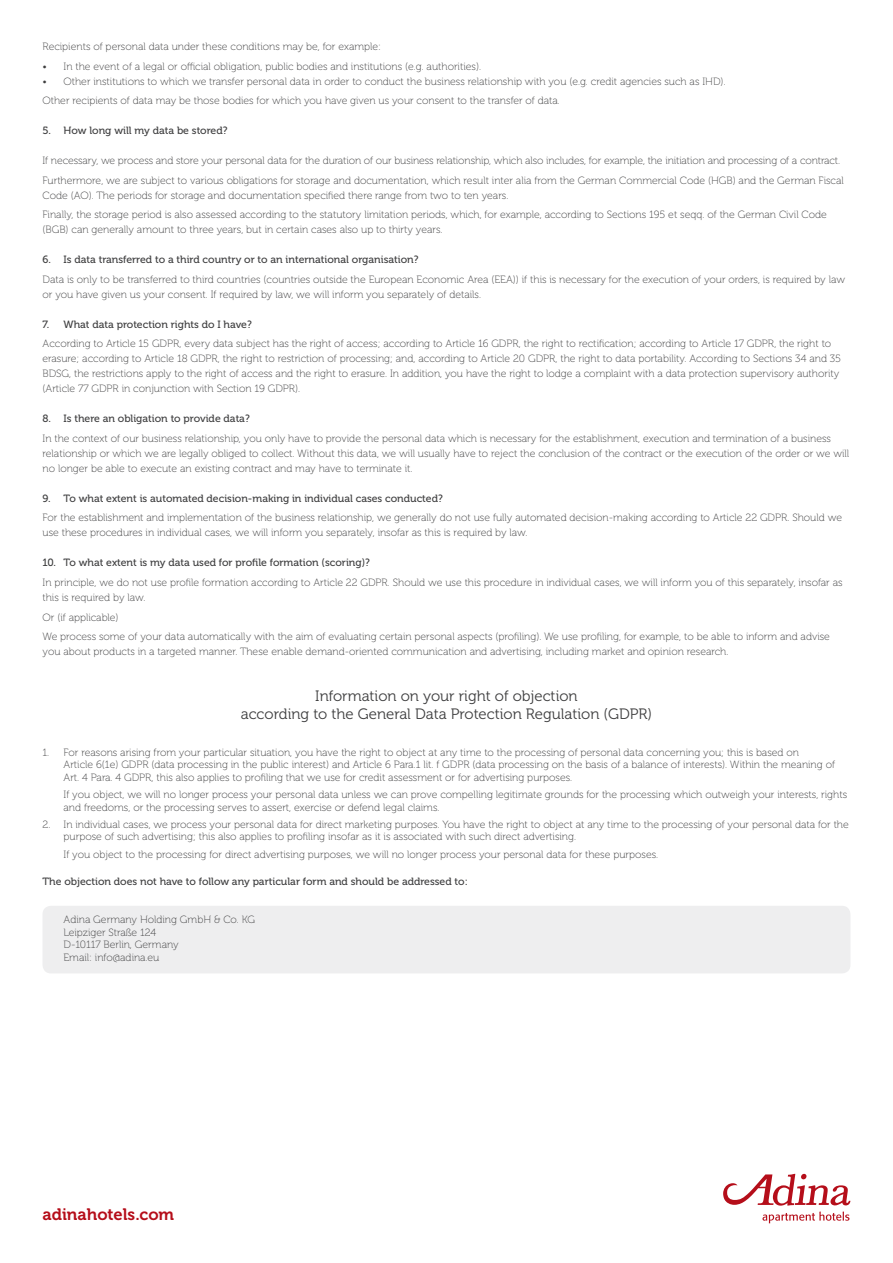
<style>
.page{position:relative;width:893px;height:1263px;background:#fff}
.page>*{position:absolute;margin:0;border:0;box-sizing:border-box;transform-origin:0 0}
.t1{font:16.5px "Museo 700";color:#b50e1a}
.t2{font:15px/18px "Museo 300";color:#3e3e3f;text-align:center}
.t3{font:10.5px/15px "Museo 100";color:#3e3e3f}
.t4{font:10.5px "Museo 500";color:#3e3e3f}
</style>
<div class="page">
<div style="left:43px;top:906px;width:807px;height:67px;background:#eeeeef;border-radius:9px"></div>
<svg style="left:723px;top:1174px;width:127px;height:49px"></svg>
<p class="t3" style="left:43px;top:40px;width:340px">Recipients of personal data under these conditions may be, for example:</p>
<p class="t3" style="left:43px;top:59px;width:440px">• In the event of a legal or official obligation, public bodies and institutions (e.g. authorities).</p>
<p class="t3" style="left:43px;top:72px;width:685px;line-height:19.5px">• Other institutions to which we transfer personal data in order to conduct the business relationship with you (e.g. credit agencies such as IHD).<br>Other recipients of data may be those bodies for which you have given us your consent to the transfer of data.</p>
<p class="t4" style="left:43px;top:125px;width:187px">5. How long will my data be stored?</p>
<p class="t3" style="left:43px;top:151px;width:803px;line-height:19.5px">If necessary, we process and store your personal data for the duration of our business relationship, which also includes, for example, the initiation and processing of a contract.<br>Furthermore, we are subject to various obligations for storage and documentation, which result inter alia from the German Commercial Code (HGB) and the German Fiscal</p>
<p class="t3" style="left:43px;top:186px;width:786px;line-height:19.5px">Code (AO). The periods for storage and documentation specified there range from two to ten years.<br>Finally, the storage period is also assessed according to the statutory limitation periods, which, for example, according to Sections 195 et seqq. of the German Civil Code</p>
<p class="t3" style="left:43px;top:223px;width:402px">(BGB) can generally amount to three years, but in certain cases also up to thirty years.</p>
<p class="t4" style="left:43px;top:254px;width:377px">6. Is data transferred to a third country or to an international organisation?</p>
<p class="t3" style="left:43px;top:272px;width:804px">Data is only to be transferred to third countries (countries outside the European Economic Area (EEA)) if this is necessary for the execution of your orders, is required by law or you have given us your consent. If required by law, we will inform you separately of details.</p>
<p class="t4" style="left:43px;top:319px;width:211px">7. What data protection rights do I have?</p>
<p class="t3" style="left:43px;top:337px;width:800px">According to Article 15 GDPR, every data subject has the right of access; according to Article 16 GDPR, the right to rectification; according to Article 17 GDPR, the right to erasure; according to Article 18 GDPR, the right to restriction of processing; and, according to Article 20 GDPR, the right to data portability. According to Sections 34 and 35<br>BDSG, the restrictions apply to the right of access and the right to erasure. In addition, you have the right to lodge a complaint with a data protection supervisory authority (Article 77 GDPR in conjunction with Section 19 GDPR).</p>
<p class="t4" style="left:43px;top:413px;width:209px">8. Is there an obligation to provide data?</p>
<p class="t3" style="left:43px;top:431px;width:808px">In the context of our business relationship, you only have to provide the personal data which is necessary for the establishment, execution and termination of a business relationship or which we are legally obliged to collect. Without this data, we will usually have to reject the conclusion of the contract or the execution of the order or we will no longer be able to execute an existing contract and may have to terminate it.</p>
<p class="t4" style="left:43px;top:493px;width:402px">9. To what extent is automated decision-making in individual cases conducted?</p>
<p class="t3" style="left:43px;top:511px;width:801px">For the establishment and implementation of the business relationship, we generally do not use fully automated decision-making according to Article 22 GDPR. Should we use these procedures in individual cases, we will inform you separately, insofar as this is required by law.</p>
<p class="t4" style="left:43px;top:557px;width:329px">10. To what extent is my data used for profile formation (scoring)?</p>
<p class="t3" style="left:43px;top:575px;width:802px">In principle, we do not use profile formation according to Article 22 GDPR. Should we use this procedure in individual cases, we will inform you of this separately, insofar as this is required by law.</p>
<p class="t3" style="left:43px;top:607px;width:789px;line-height:19.5px">Or (if applicable)<br>We process some of your data automatically with the aim of evaluating certain personal aspects (profiling). We use profiling, for example, to be able to inform and advise</p>
<p class="t3" style="left:43px;top:644px;width:687px">you about products in a targeted manner. These enable demand-oriented communication and advertising, including market and opinion research.</p>
<h2 class="t2" style="left:241px;top:687px;width:413px">Information on your right of objection<br>according to the General Data Protection Regulation (GDPR)</h2>
<p class="t3" style="left:64px;top:746px;width:773px;line-height:12.6px;text-indent:-21px">1. For reasons arising from your particular situation, you have the right to object at any time to the processing of personal data concerning you; this is based on<br>Article 6(1e) GDPR (data processing in the public interest) and Article 6 Para.1 lit. f GDPR (data processing on the basis of a balance of interests). Within the meaning of<br>Art. 4 Para. 4 GDPR, this also applies to profiling that we use for credit assessment or for advertising purposes.</p>
<p class="t3" style="left:64px;top:788px;width:785px;line-height:12.6px">If you object, we will no longer process your personal data unless we can prove compelling legitimate grounds for the processing which outweigh your interests, rights and freedoms, or the processing serves to assert, exercise or defend legal claims.</p>
<p class="t3" style="left:64px;top:818px;width:787px;line-height:12.6px;text-indent:-21px">2. In individual cases, we process your personal data for direct marketing purposes. You have the right to object at any time to the processing of your personal data for the purpose of such advertising; this also applies to profiling insofar as it is associated with such direct advertising.</p>
<p class="t3" style="left:64px;top:847px;width:596px">If you object to the processing for direct advertising purposes, we will no longer process your personal data for these purposes.</p>
<p class="t4" style="left:43px;top:876px;width:427px">The objection does not have to follow any particular form and should be addressed to:</p>
<p class="t3" style="left:64px;top:913px;width:193px;line-height:12.6px">Adina Germany Holding GmbH &amp; Co. KG<br>Leipziger Straße 124<br>D-10117 Berlin, Germany<br>Email: info@adina.eu</p>
<h1 class="t1" style="left:43px;top:1205px;width:133px">adinahotels.com</h1>
</div>
